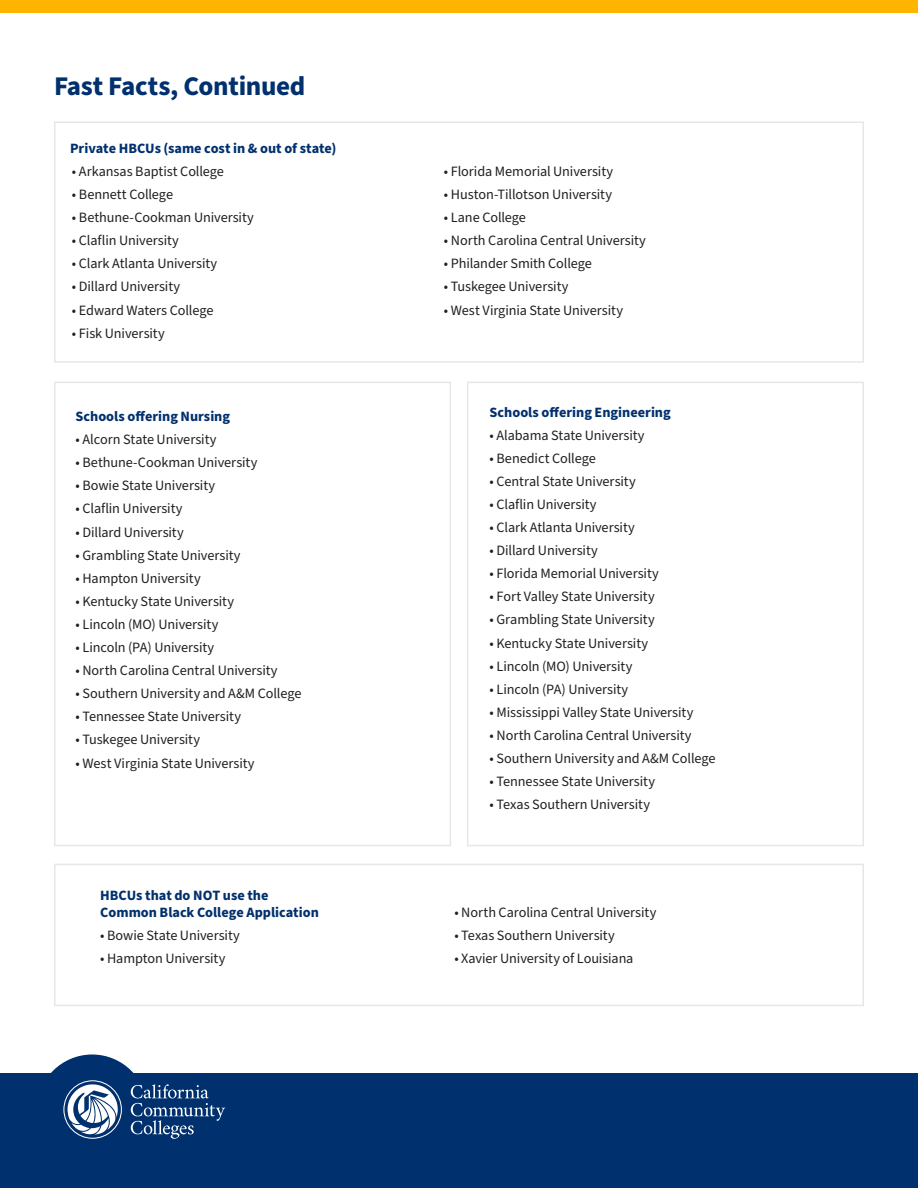
<style>
.page{position:relative;width:918px;height:1188px;background:#fff}
.page>*{position:absolute;margin:0;border:0;box-sizing:border-box;transform-origin:0 0}
.t1{font:700 27px "Source Sans Pro";letter-spacing:-.01em;color:#00306d}
.t2{font:14.25px "Source Sans Pro";letter-spacing:-.005em;color:#231f20}
.t3{font:700 14.25px/17.1px "Source Sans Pro";color:#00306d}
</style>
<div class="page">
<div style="left:54px;top:382px;width:397px;height:464px;border:2px solid #e6e7e9"></div>
<div style="left:467px;top:382px;width:397px;height:464px;border:2px solid #e6e7e9"></div>
<div style="left:54px;top:122px;width:810px;height:241px;border:2px solid #e6e7e9"></div>
<div style="left:54px;top:864px;width:810px;height:142px;border:2px solid #e6e7e9"></div>
<div style="left:0;top:0;width:918px;height:13px;background:#ffb500"></div>
<div style="left:0;top:1074px;width:918px;height:114px;background:#00306d"></div>
<div style="left:37px;top:1054px;width:110px;height:111px;background:#00306d;border-radius:50%"></div>
<svg style="left:63px;top:1080px;width:59px;height:59px"></svg>
<svg style="left:131px;top:1084px;width:94px;height:55px"></svg>
<h1 class="t1" style="left:54px;top:68px;width:253px">Fast Facts, Continued</h1>
<h3 class="t3" style="left:70px;top:140px;width:268px">Private HBCUs (same cost in &amp; out of state)</h3>
<p class="t2" style="left:72px;top:162px;width:154px">• Arkansas Baptist College</p>
<p class="t2" style="left:72px;top:185px;width:103px">• Bennett College</p>
<p class="t2" style="left:72px;top:208px;width:183px">• Bethune-Cookman University</p>
<p class="t2" style="left:72px;top:231px;width:108px">• Claflin University</p>
<p class="t2" style="left:72px;top:254px;width:147px">• Clark Atlanta University</p>
<p class="t2" style="left:72px;top:277px;width:110px">• Dillard University</p>
<p class="t2" style="left:72px;top:300px;width:143px">• Edward Waters College</p>
<p class="t2" style="left:72px;top:323px;width:94px">• Fisk University</p>
<h3 class="t3" style="left:76px;top:408px;width:156px">Schools offering Nursing</h3>
<p class="t2" style="left:76px;top:430px;width:142px">• Alcorn State University</p>
<p class="t2" style="left:76px;top:453px;width:183px">• Bethune-Cookman University</p>
<p class="t2" style="left:76px;top:476px;width:141px">• Bowie State University</p>
<p class="t2" style="left:76px;top:499px;width:108px">• Claflin University</p>
<p class="t2" style="left:76px;top:522px;width:110px">• Dillard University</p>
<p class="t2" style="left:76px;top:545px;width:167px">• Grambling State University</p>
<p class="t2" style="left:76px;top:568px;width:127px">• Hampton University</p>
<p class="t2" style="left:76px;top:592px;width:160px">• Kentucky State University</p>
<p class="t2" style="left:76px;top:615px;width:144px">• Lincoln (MO) University</p>
<p class="t2" style="left:76px;top:638px;width:140px">• Lincoln (PA) University</p>
<p class="t2" style="left:76px;top:661px;width:204px">• North Carolina Central University</p>
<p class="t2" style="left:76px;top:684px;width:227px">• Southern University and A&amp;M College</p>
<p class="t2" style="left:76px;top:707px;width:167px">• Tennessee State University</p>
<p class="t2" style="left:76px;top:730px;width:126px">• Tuskegee University</p>
<p class="t2" style="left:76px;top:753px;width:181px">• West Virginia State University</p>
<h3 class="t3" style="left:100px;top:887px;width:220px">HBCUs that do NOT use the<br>Common Black College Application</h3>
<p class="t2" style="left:100px;top:926px;width:141px">• Bowie State University</p>
<p class="t2" style="left:100px;top:949px;width:127px">• Hampton University</p>
<p class="t2" style="left:444px;top:162px;width:171px">• Florida Memorial University</p>
<p class="t2" style="left:444px;top:185px;width:170px">• Huston-Tillotson University</p>
<p class="t2" style="left:444px;top:208px;width:84px">• Lane College</p>
<p class="t2" style="left:444px;top:231px;width:204px">• North Carolina Central University</p>
<p class="t2" style="left:444px;top:254px;width:149px">• Philander Smith College</p>
<p class="t2" style="left:444px;top:277px;width:126px">• Tuskegee University</p>
<p class="t2" style="left:444px;top:300px;width:181px">• West Virginia State University</p>
<h3 class="t3" style="left:490px;top:404px;width:183px">Schools offering Engineering</h3>
<p class="t2" style="left:490px;top:425px;width:157px">• Alabama State University</p>
<p class="t2" style="left:490px;top:448px;width:108px">• Benedict College</p>
<p class="t2" style="left:490px;top:472px;width:148px">• Central State University</p>
<p class="t2" style="left:490px;top:495px;width:108px">• Claflin University</p>
<p class="t2" style="left:490px;top:518px;width:147px">• Clark Atlanta University</p>
<p class="t2" style="left:490px;top:541px;width:110px">• Dillard University</p>
<p class="t2" style="left:490px;top:564px;width:171px">• Florida Memorial University</p>
<p class="t2" style="left:490px;top:587px;width:167px">• Fort Valley State University</p>
<p class="t2" style="left:490px;top:610px;width:167px">• Grambling State University</p>
<p class="t2" style="left:490px;top:633px;width:160px">• Kentucky State University</p>
<p class="t2" style="left:490px;top:656px;width:144px">• Lincoln (MO) University</p>
<p class="t2" style="left:490px;top:679px;width:140px">• Lincoln (PA) University</p>
<p class="t2" style="left:490px;top:703px;width:205px">• Mississippi Valley State University</p>
<p class="t2" style="left:490px;top:726px;width:204px">• North Carolina Central University</p>
<p class="t2" style="left:490px;top:749px;width:227px">• Southern University and A&amp;M College</p>
<p class="t2" style="left:490px;top:772px;width:167px">• Tennessee State University</p>
<p class="t2" style="left:490px;top:795px;width:162px">• Texas Southern University</p>
<p class="t2" style="left:454px;top:903px;width:204px">• North Carolina Central University</p>
<p class="t2" style="left:454px;top:926px;width:162px">• Texas Southern University</p>
<p class="t2" style="left:454px;top:949px;width:181px">• Xavier University of Louisiana</p>
</div>
